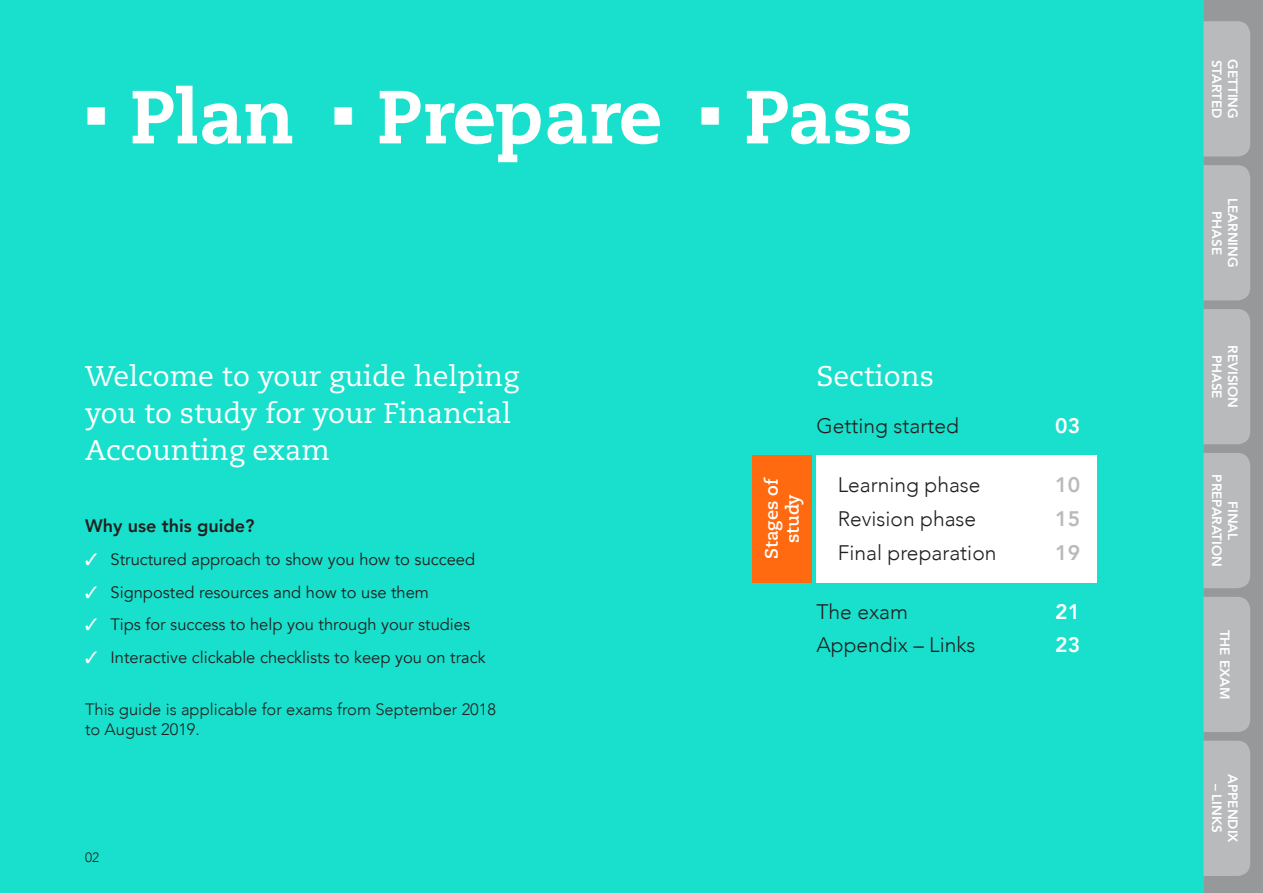
<style>
.page{position:relative;width:1263px;height:893px;background:#fff}
.page>*{position:absolute;margin:0;border:0;box-sizing:border-box;transform-origin:0 0}
.A_HEAD_WHITE{font:800 75px "Caecilia";color:#fff}
.C_HEAD_WHITE{font:28.35px/36.8px "Caecilia";color:#fff}
.CONTENTS_BODY{font:300 21px "Avenir";color:#231f20}
.CONTENTS_BODY-2{font:800 21px "Avenir";color:#fff}
.CONTENTS_BODY-3{font:800 21px "Avenir";color:#b9babb}
.D_HEAD{font:800 18px "Avenir";color:#231f20}
.STUDY_TIPS_HEADER{font:700 18px/21px "Caecilia";color:#fff;text-align:center}
.t1{font:16.5px "Avenir";color:#231f20}
.BODY_WHITE{font:300 16.5px/19.8px "Avenir";color:#231f20}
.t2{font:800 13.5px/16.2px "Avenir";color:#fff;text-align:center}
.t3{font:300 13.5px "Avenir";color:#231f20}
.s1{color:#fff}
</style>
<div class="page">
<div style="left:1203px;top:0;width:60px;height:893px;background:#97989a"></div>
<div style="left:0;top:0;width:1203px;height:893px;background:#19e0cc"></div>
<div style="left:1203px;top:21px;width:47px;height:136px;background:#b9babb"></div>
<div style="left:1203px;top:165px;width:47px;height:135px;background:#b9babb"></div>
<div style="left:1203px;top:309px;width:47px;height:135px;background:#b9babb"></div>
<div style="left:1203px;top:453px;width:47px;height:135px;background:#b9babb"></div>
<div style="left:1203px;top:597px;width:47px;height:135px;background:#b9babb"></div>
<div style="left:1203px;top:741px;width:47px;height:135px;background:#b9babb"></div>
<div style="left:753px;top:455px;width:59px;height:128px;background:#ff6a10"></div>
<div style="left:816px;top:455px;width:281px;height:128px;background:#fff"></div>
<p class="A_HEAD_WHITE" style="left:85px;top:71px;width:211px">■ Plan</p>
<p class="A_HEAD_WHITE" style="left:332px;top:71px;width:331px">■ Prepare</p>
<p class="A_HEAD_WHITE" style="left:699px;top:71px;width:215px">■ Pass</p>
<p class="C_HEAD_WHITE" style="left:85px;top:359px;width:435px">Welcome to your guide helping you to study for your Financial<br>Accounting exam</p>
<p class="D_HEAD" style="left:85px;top:512px;width:171px">Why use this guide?</p>
<p class="t1" style="left:85px;top:549px;width:392px"><span class="s1">✓</span> Structured approach to show you how to succeed</p>
<p class="t1" style="left:85px;top:582px;width:345px"><span class="s1">✓</span> Signposted resources and how to use them</p>
<p class="t1" style="left:85px;top:615px;width:387px"><span class="s1">✓</span> Tips for success to help you through your studies</p>
<p class="t1" style="left:85px;top:647px;width:402px"><span class="s1">✓</span> Interactive clickable checklists to keep you on track</p>
<p class="BODY_WHITE" style="left:85px;top:699px;width:412px">This guide is applicable for exams from September 2018 to August 2019.</p>
<p class="t3" style="left:85px;top:849px;width:16px">02</p>
<p class="STUDY_TIPS_HEADER" style="left:761px;top:559px;width:83px;rotate:-90deg">Stages of study</p>
<p class="C_HEAD_WHITE" style="left:816px;top:359px;width:119px">Sections</p>
<p class="CONTENTS_BODY" style="left:816px;top:413px;width:144px">Getting started</p>
<p class="CONTENTS_BODY-2" style="left:1055px;top:409px;width:26px">03</p>
<p class="CONTENTS_BODY" style="left:838px;top:472px;width:144px">Learning phase</p>
<p class="CONTENTS_BODY-3" style="left:1055px;top:468px;width:26px">10</p>
<p class="CONTENTS_BODY" style="left:838px;top:506px;width:140px">Revision phase</p>
<p class="CONTENTS_BODY-3" style="left:1055px;top:502px;width:26px">15</p>
<p class="CONTENTS_BODY" style="left:838px;top:540px;width:160px">Final preparation</p>
<p class="CONTENTS_BODY-3" style="left:1055px;top:536px;width:26px">19</p>
<p class="CONTENTS_BODY" style="left:816px;top:599px;width:93px">The exam</p>
<p class="CONTENTS_BODY-2" style="left:1055px;top:595px;width:26px">21</p>
<p class="CONTENTS_BODY" style="left:816px;top:633px;width:161px">Appendix – Links</p>
<p class="CONTENTS_BODY-2" style="left:1055px;top:629px;width:26px">23</p>
<p class="t2" style="left:1225px;top:60px;width:60px;rotate:90deg">STARTED</p>
<p class="t2" style="left:1241px;top:59px;width:61px;rotate:90deg">GETTING</p>
<p class="t2" style="left:1241px;top:198px;width:71px;rotate:90deg">LEARNING<br>PHASE</p>
<p class="t2" style="left:1241px;top:345px;width:65px;rotate:90deg">REVISION<br>PHASE</p>
<p class="t2" style="left:1241px;top:474px;width:94px;rotate:90deg">FINAL<br>PREPARATION</p>
<p class="t2" style="left:1233px;top:630px;width:71px;rotate:90deg">THE EXAM</p>
<p class="t2" style="left:1241px;top:774px;width:70px;rotate:90deg">APPENDIX</p>
<p class="t2" style="left:1225px;top:784px;width:51px;rotate:90deg">– LINKS</p>
</div>
